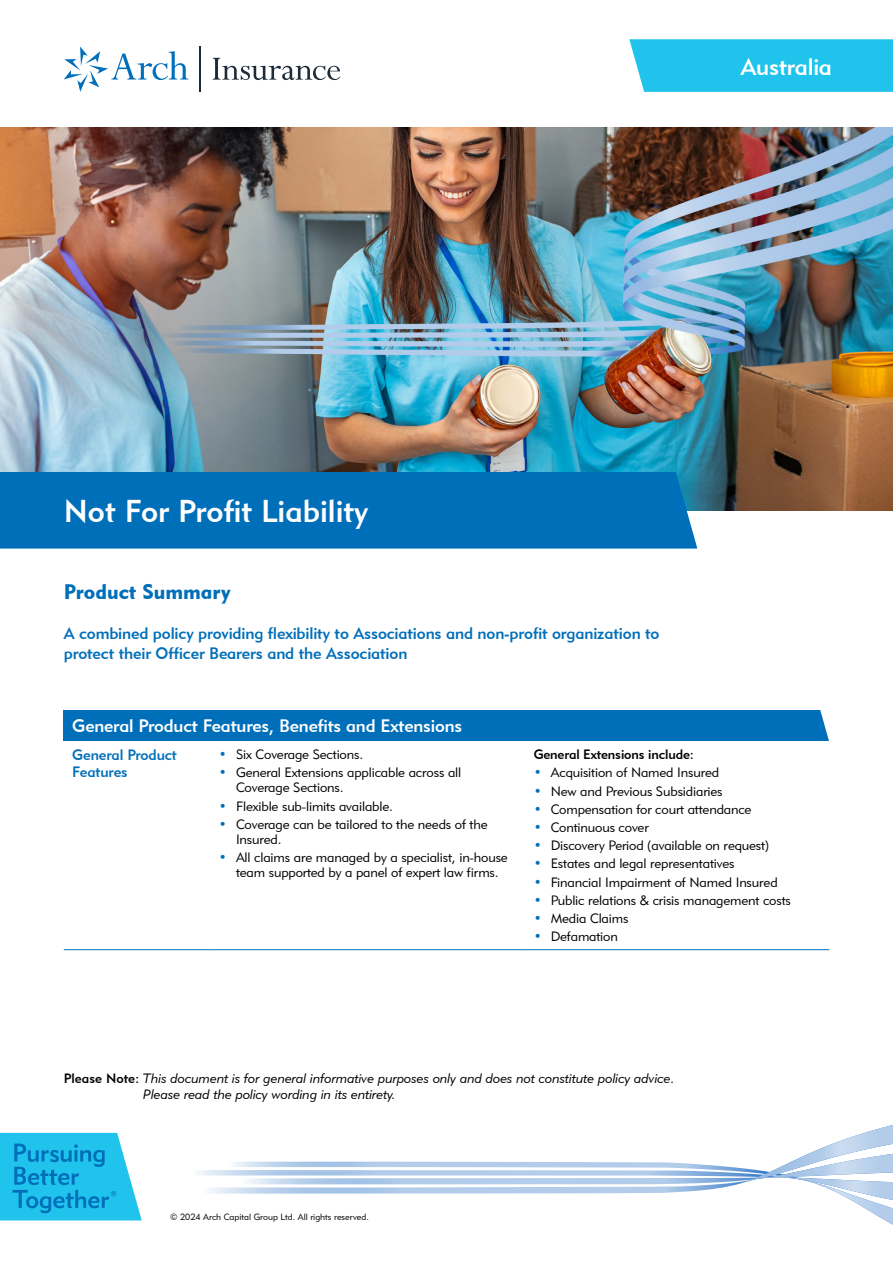
<style>
.page{position:relative;width:893px;height:1263px;background:#fff}
.page>*{position:absolute;margin:0;border:0;box-sizing:border-box;transform-origin:0 0}
.t1{font:31.5px "Geometric 415 BT Medium A";color:#fff}
.t2{font:23.7px "Geometric 415 BT Medium A";letter-spacing:-.01em;color:#fff}
.t3{font:21px "Geometric 415 BT Black A";color:#006fba}
.t4{font:18px "Geometric 415 BT Medium A";letter-spacing:-.01em;color:#fff}
.t5{font:16.5px/19.5px "Geometric 415 BT Medium A";letter-spacing:-.01em;color:#006fba}
.t6{font:15px/16.5px "Geometric 415 BT Medium A";letter-spacing:-.01em;color:#006fba}
.t7{font:13.5px/15px "Geometric 415 BT Lite A";letter-spacing:-.01em;color:#000}
.t8{font:13.5px/16.5px "Geometric 415 BT Lite Italic A";color:#000}
.t9{font:13.5px "Geometric 415 BT Medium A";letter-spacing:-.01em;color:#000}
.t10{font:9px "Geometric 415 BT Lite A";color:#000}
.s1{color:#006fba}
.s2{font-family:"Geometric 415 BT Medium A"}
</style>
<div class="page">
<img style="left:0;top:128px;width:893px;height:382px">
<svg style="left:662px;top:320px;width:40px;height:16px"></svg>
<svg style="left:64px;top:46px;width:124px;height:46px"></svg>
<hr style="left:200px;top:46px;width:1px;height:46px;background:#1c2b39">
<svg style="left:213px;top:58px;width:127px;height:22px"></svg>
<svg style="left:629px;top:39px;width:264px;height:53px;background:#28c5ec"></svg>
<div style="left:64px;top:710px;width:765px;height:30px;background:#006fba"></div>
<hr style="left:64px;top:740px;width:146px;height:1px;background:#006fba">
<hr style="left:210px;top:740px;width:315px;height:1px;background:#006fba">
<hr style="left:525px;top:740px;width:304px;height:1px;background:#006fba">
<hr style="left:64px;top:949px;width:146px;height:1px;background:#006fba">
<hr style="left:210px;top:949px;width:315px;height:1px;background:#006fba">
<hr style="left:525px;top:949px;width:304px;height:1px;background:#006fba">
<svg style="left:0;top:1133px;width:142px;height:87px;background:#2fbce6"></svg>
<svg style="left:198px;top:1125px;width:695px;height:100px"></svg>
<div style="left:0;top:472px;width:697px;height:77px;background:#006fba"></div>
<svg style="left:820px;top:710px;width:9px;height:31px"></svg>
<h2 class="t2" style="left:741px;top:53px;width:93px">Australia</h2>
<h1 class="t1" style="left:64px;top:492px;width:306px">Not For Profit Liability</h1>
<h3 class="t3" style="left:64px;top:578px;width:168px">Product Summary</h3>
<p class="t5" style="left:64px;top:623px;width:597px">A combined policy providing flexibility to Associations and non-profit organization to protect their Officer Bearers and the Association</p>
<h3 class="t4" style="left:72px;top:715px;width:391px">General Product Features, Benefits and Extensions</h3>
<p class="t6" style="left:72px;top:747px;width:106px">General Product<br>Features</p>
<p class="t7" style="left:219px;top:747px;width:146px"><span class="s1">•</span> Six Coverage Sections.</p>
<p class="t7" style="left:236px;top:765px;width:227px;text-indent:-17px"><span class="s1">•</span> General Extensions applicable across all<br>Coverage Sections.</p>
<p class="t7" style="left:219px;top:798px;width:176px"><span class="s1">•</span> Flexible sub-limits available.</p>
<p class="t7" style="left:236px;top:816px;width:253px;text-indent:-17px"><span class="s1">•</span> Coverage can be tailored to the needs of the<br>Insured.</p>
<p class="t7" style="left:219px;top:850px;width:290px;text-align:center"><span class="s1">•</span> All claims are managed by a specialist, in-house team supported by a panel of expert law firms.</p>
<p class="t9" style="left:534px;top:746px;width:162px">General Extensions include:</p>
<p class="t7" style="left:534px;top:765px;width:187px"><span class="s1">•</span> Acquisition of Named Insured</p>
<p class="t7" style="left:534px;top:783px;width:190px"><span class="s1">•</span> New and Previous Subsidiaries</p>
<p class="t7" style="left:534px;top:801px;width:219px"><span class="s1">•</span> Compensation for court attendance</p>
<p class="t7" style="left:534px;top:819px;width:116px"><span class="s1">•</span> Continuous cover</p>
<p class="t7" style="left:534px;top:838px;width:237px"><span class="s1">•</span> Discovery Period (available on request)</p>
<p class="t7" style="left:534px;top:856px;width:202px"><span class="s1">•</span> Estates and legal representatives</p>
<p class="t7" style="left:534px;top:874px;width:246px"><span class="s1">•</span> Financial Impairment of Named Insured</p>
<p class="t7" style="left:534px;top:892px;width:259px"><span class="s1">•</span> Public relations &amp; crisis management costs</p>
<p class="t7" style="left:534px;top:910px;width:96px"><span class="s1">•</span> Media Claims</p>
<p class="t7" style="left:534px;top:929px;width:86px"><span class="s1">•</span> Defamation</p>
<p class="t8" style="left:143px;top:1069px;width:533px;text-indent:-79px"><span class="s2">Please Note:</span> This document is for general informative purposes only and does not constitute policy advice.<br>Please read the policy wording in its entirety.</p>
<p class="t10" style="left:170px;top:1212px;width:200px">© 2024 Arch Capital Group Ltd. All rights reserved.</p>
</div>
